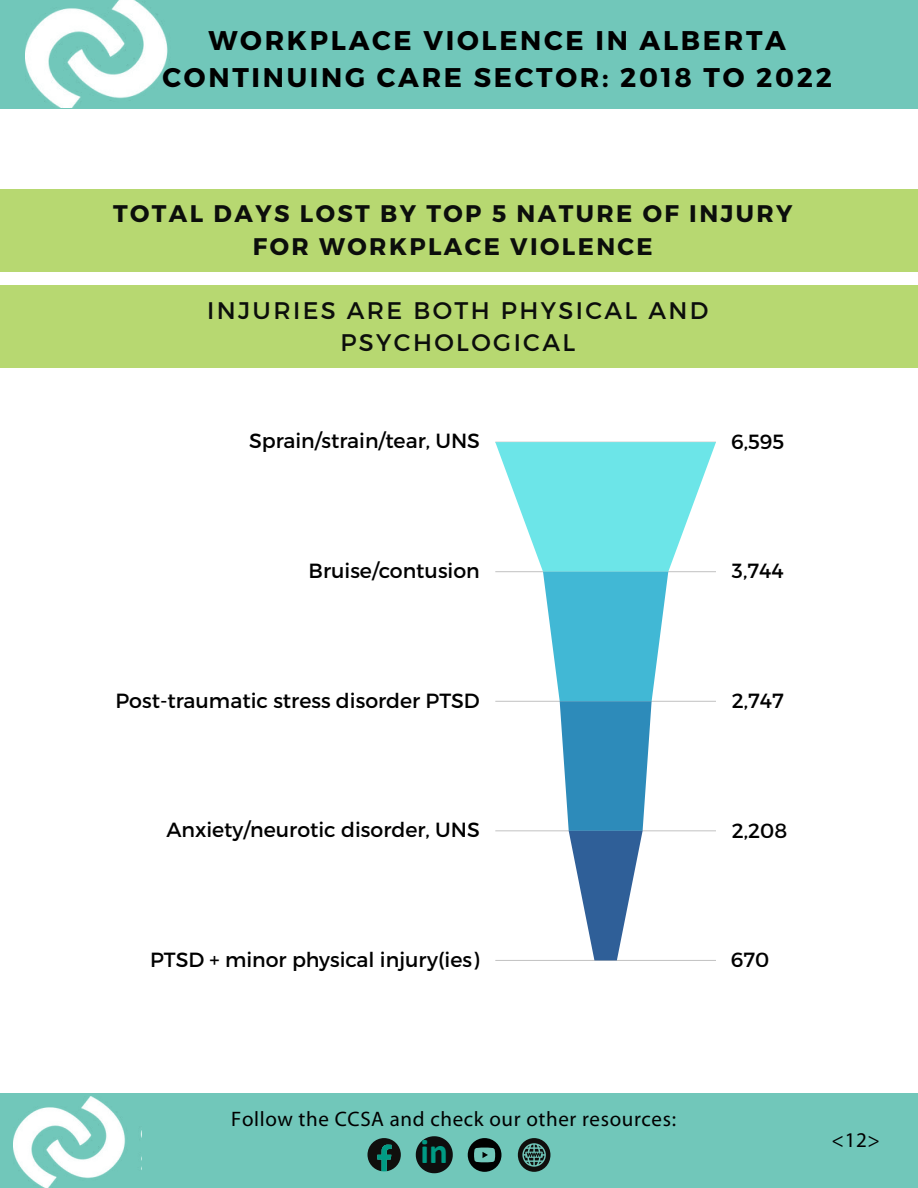
<style>
.page{position:relative;width:918px;height:1188px;background:#fff}
.page>*{position:absolute;margin:0;border:0;box-sizing:border-box;transform-origin:0 0}
.t1{font:700 35.1px "Calibri";color:#009b84}
.t2{font:700 27px/37.2px "Montserrat";letter-spacing:.1em;color:#000;text-align:center}
.t3{font:700 24px/32.7px "Montserrat";letter-spacing:.1em;color:#0c0e0c;text-align:center}
.t4{font:24px/32.7px "Montserrat";letter-spacing:.1em;color:#0c0e0c;text-align:center}
.t5{font:21px "Myriad Pro";letter-spacing:.03em;color:#000}
.t6{font:20.55px "Montserrat";color:#000}
</style>
<div class="page">
<div style="left:0;top:189px;width:918px;height:83px;background:#b7d871"></div>
<hr style="left:495px;top:960px;width:221px;height:1px;background:#000">
<svg style="left:495px;top:442px;width:221px;height:518px"></svg>
<div style="left:0;top:286px;width:918px;height:82px;background:#b7d871"></div>
<div style="left:0;top:1093px;width:918px;height:95px;background:#71c7ba"></div>
<svg style="left:368px;top:1138px;width:33px;height:33px"></svg>
<svg style="left:468px;top:1138px;width:33px;height:34px"></svg>
<svg style="left:518px;top:1138px;width:32px;height:34px"></svg>
<img style="left:13px;top:1096px;width:129px;height:92px">
<svg style="left:416px;top:1136px;width:37px;height:37px"></svg>
<div style="left:0;top:0;width:918px;height:109px;background:#71c7ba"></div>
<img style="left:26px;top:0;width:142px;height:108px">
<h2 class="t2" style="left:163px;top:20px;width:671px">WORKPLACE VIOLENCE IN ALBERTA<br>CONTINUING CARE SECTOR: 2018 TO 2022</h2>
<p class="t3" style="left:113px;top:196px;width:681px">TOTAL DAYS LOST BY TOP 5 NATURE OF INJURY<br>FOR WORKPLACE VIOLENCE</p>
<p class="t4" style="left:207px;top:293px;width:503px">INJURIES ARE BOTH PHYSICAL AND<br>PSYCHOLOGICAL</p>
<p class="t6" style="left:249px;top:428px;width:232px">Sprain/strain/tear, UNS</p>
<p class="t6" style="left:731px;top:428px;width:55px">6,595</p>
<p class="t6" style="left:309px;top:557px;width:173px">Bruise/contusion</p>
<p class="t6" style="left:732px;top:558px;width:53px">3,744</p>
<p class="t6" style="left:116px;top:687px;width:366px">Post-traumatic stress disorder PTSD</p>
<p class="t6" style="left:732px;top:687px;width:54px">2,747</p>
<p class="t6" style="left:166px;top:817px;width:315px">Anxiety/neurotic disorder, UNS</p>
<p class="t6" style="left:732px;top:817px;width:57px">2,208</p>
<p class="t6" style="left:150px;top:946px;width:331px">PTSD + minor physical injury(ies)</p>
<p class="t6" style="left:731px;top:947px;width:40px">670</p>
<p class="t5" style="left:231px;top:1110px;width:446px">Follow the CCSA and check our other resources:</p>
<h1 class="t1" style="left:421px;top:1137px;width:29px">in</h1>
<p class="t5" style="left:832px;top:1131px;width:50px">&lt;12&gt;</p>
</div>
